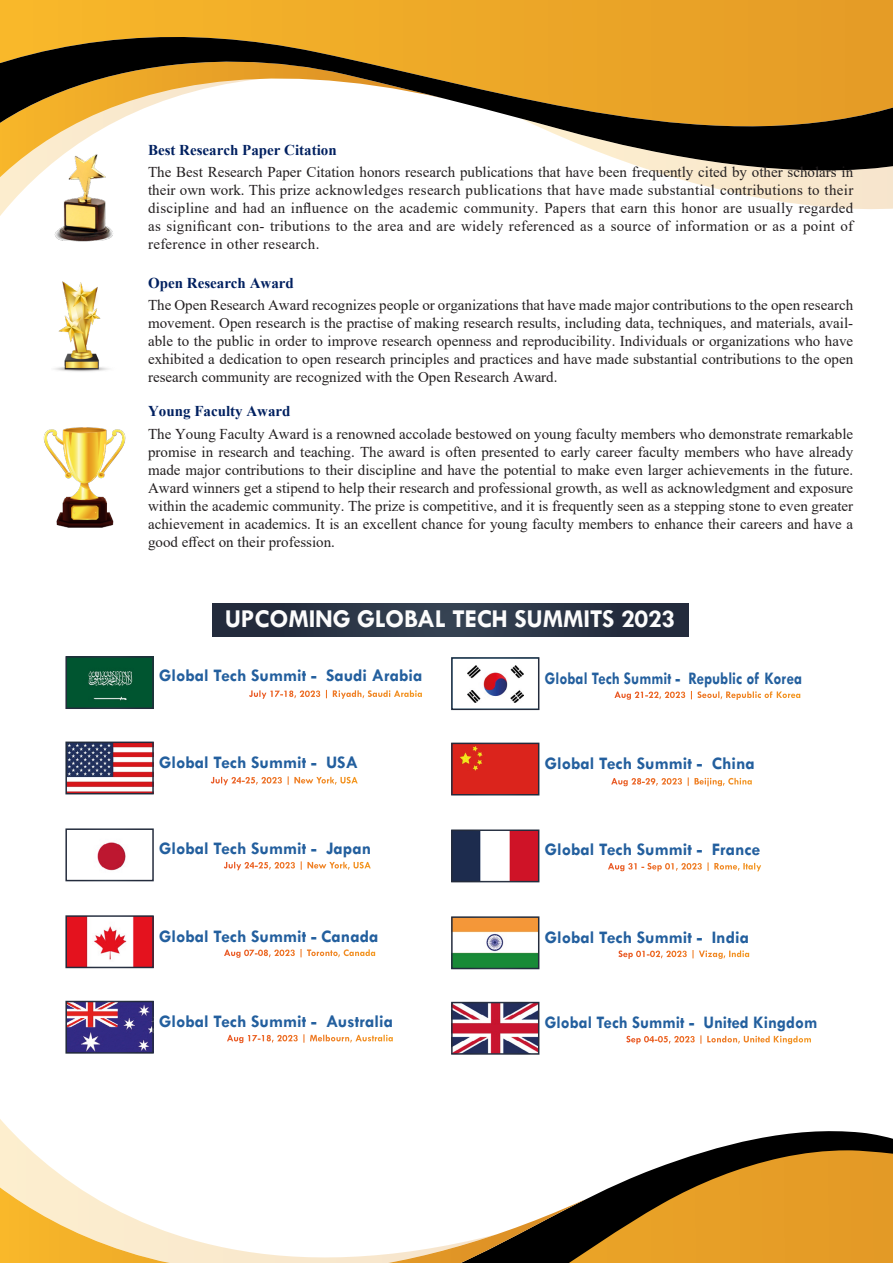
<style>
.page{position:relative;width:893px;height:1263px;background:#fff}
.page>*{position:absolute;margin:0;border:0;box-sizing:border-box;transform-origin:0 0}
.t1{font:700 25.95px "Tw Cen";letter-spacing:-.01em;color:#fcfcfc}
.t2{font:700 17.7px "Tw Cen";color:#235f9e}
.t3{font:700 17.7px "Tw Cen";color:#235f9e;scale:.86 1}
.t4{font:700 17.7px "Tw Cen";color:#235f9e;scale:.95 1}
.t5{font:15px/18px "Times New Roman";color:#231f20;text-align:justify}
.t6{font:700 15px "Times New Roman";color:#002060}
</style>
<div class="page">
<svg style="left:0;top:182px;width:31px;height:34px"></svg>
<svg style="left:711px;top:1131px;width:182px;height:19px;fill:#000"></svg>
<svg style="left:584px;top:1150px;width:309px;height:113px;background:#bb8731"></svg>
<svg style="left:497px;top:1200px;width:87px;height:63px"></svg>
<svg style="left:0;top:1119px;width:497px;height:144px"></svg>
<svg style="left:0;top:0;width:893px;height:25px;background:#eea928"></svg>
<svg style="left:0;top:25px;width:893px;height:157px"></svg>
<svg style="left:520px;top:118px;width:373px;height:91px"></svg>
<img style="left:50px;top:149px;width:70px;height:93px">
<img style="left:54px;top:281px;width:55px;height:91px">
<img style="left:43px;top:427px;width:83px;height:101px">
<div style="left:212px;top:604px;width:476px;height:33px;background:linear-gradient(to right,#2b3545,#2b3545)"></div>
<svg style="left:249px;top:689px;width:173px;height:10px"></svg>
<svg style="left:539px;top:664px;width:262px;height:39px"></svg>
<svg style="left:210px;top:776px;width:148px;height:10px"></svg>
<svg style="left:539px;top:751px;width:213px;height:39px"></svg>
<svg style="left:224px;top:861px;width:147px;height:10px"></svg>
<svg style="left:539px;top:837px;width:223px;height:39px"></svg>
<svg style="left:224px;top:949px;width:152px;height:9px"></svg>
<svg style="left:539px;top:924px;width:211px;height:39px"></svg>
<svg style="left:227px;top:1034px;width:166px;height:10px"></svg>
<svg style="left:539px;top:1010px;width:272px;height:39px"></svg>
<img style="left:68px;top:659px;width:83px;height:47px">
<img style="left:468px;top:665px;width:55px;height:37px">
<div style="left:451px;top:657px;width:88px;height:53px;border:2px solid #fff"></div>
<img style="left:68px;top:744px;width:83px;height:43px">
<div style="left:65px;top:741px;width:89px;height:53px;border:2px solid #222c3d"></div>
<div style="left:454px;top:746px;width:82px;height:46px;background:#db241c"></div>
<img style="left:97px;top:842px;width:29px;height:29px">
<div style="left:65px;top:828px;width:89px;height:53px;border:2px solid #fff"></div>
<img style="left:454px;top:832px;width:82px;height:47px">
<img style="left:68px;top:918px;width:83px;height:47px">
<img style="left:454px;top:919px;width:82px;height:47px">
<img style="left:68px;top:1004px;width:83px;height:47px">
<img style="left:454px;top:1005px;width:82px;height:47px">
<p class="t6" style="left:148px;top:139px;width:190px">Best Research Paper Citation</p>
<p class="t5" style="left:148px;top:163px;width:707px">The Best Research Paper Citation honors research publications that have been frequently cited by other scholars in their own work. This prize acknowledges research publications that have made substantial contributions to their discipline and had an influence on the academic community. Papers that earn this honor are usually regarded as significant con- tributions to the area and are widely referenced as a source of information or as a point of reference in other research.</p>
<p class="t6" style="left:148px;top:272px;width:147px">Open Research Award</p>
<p class="t5" style="left:148px;top:295px;width:707px">The Open Research Award recognizes people or organizations that have made major contributions to the open research movement. Open research is the practise of making research results, including data, techniques, and materials, avail&shy;able to the public in order to improve research openness and reproducibility. Individuals or organizations who have exhibited a dedication to open research principles and practices and have made substantial contributions to the open research community are recognized with the Open Research Award.</p>
<p class="t6" style="left:148px;top:400px;width:144px">Young Faculty Award</p>
<p class="t5" style="left:148px;top:424px;width:707px">The Young Faculty Award is a renowned accolade bestowed on young faculty members who demonstrate remarkable promise in research and teaching. The award is often presented to early career faculty members who have already made major contributions to their discipline and have the potential to make even larger achievements in the future.<br>Award winners get a stipend to help their research and professional growth, as well as acknowledgment and exposure within the academic community. The prize is competitive, and it is frequently seen as a stepping stone to even greater achievement in academics. It is an excellent chance for young faculty members to enhance their careers and have a good effect on their profession.</p>
<h1 class="t1" style="left:225px;top:603px;width:452px">UPCOMING GLOBAL TECH SUMMITS 2023</h1>
<p class="t2" style="left:159px;top:665px;width:265px">Global Tech Summit - Saudi Arabia</p>
<p class="t3" style="left:545px;top:667px;width:300px">Global Tech Summit - Republic of Korea</p>
<p class="t2" style="left:159px;top:751px;width:200px">Global Tech Summit - USA</p>
<p class="t2" style="left:545px;top:752px;width:211px">Global Tech Summit - China</p>
<p class="t2" style="left:159px;top:838px;width:213px">Global Tech Summit - Japan</p>
<p class="t2" style="left:545px;top:839px;width:217px">Global Tech Summit - France</p>
<p class="t2" style="left:159px;top:926px;width:221px">Global Tech Summit - Canada</p>
<p class="t2" style="left:545px;top:927px;width:206px">Global Tech Summit - India</p>
<p class="t2" style="left:159px;top:1011px;width:235px">Global Tech Summit - Australia</p>
<p class="t4" style="left:545px;top:1012px;width:288px">Global Tech Summit - United Kingdom</p>
</div>
